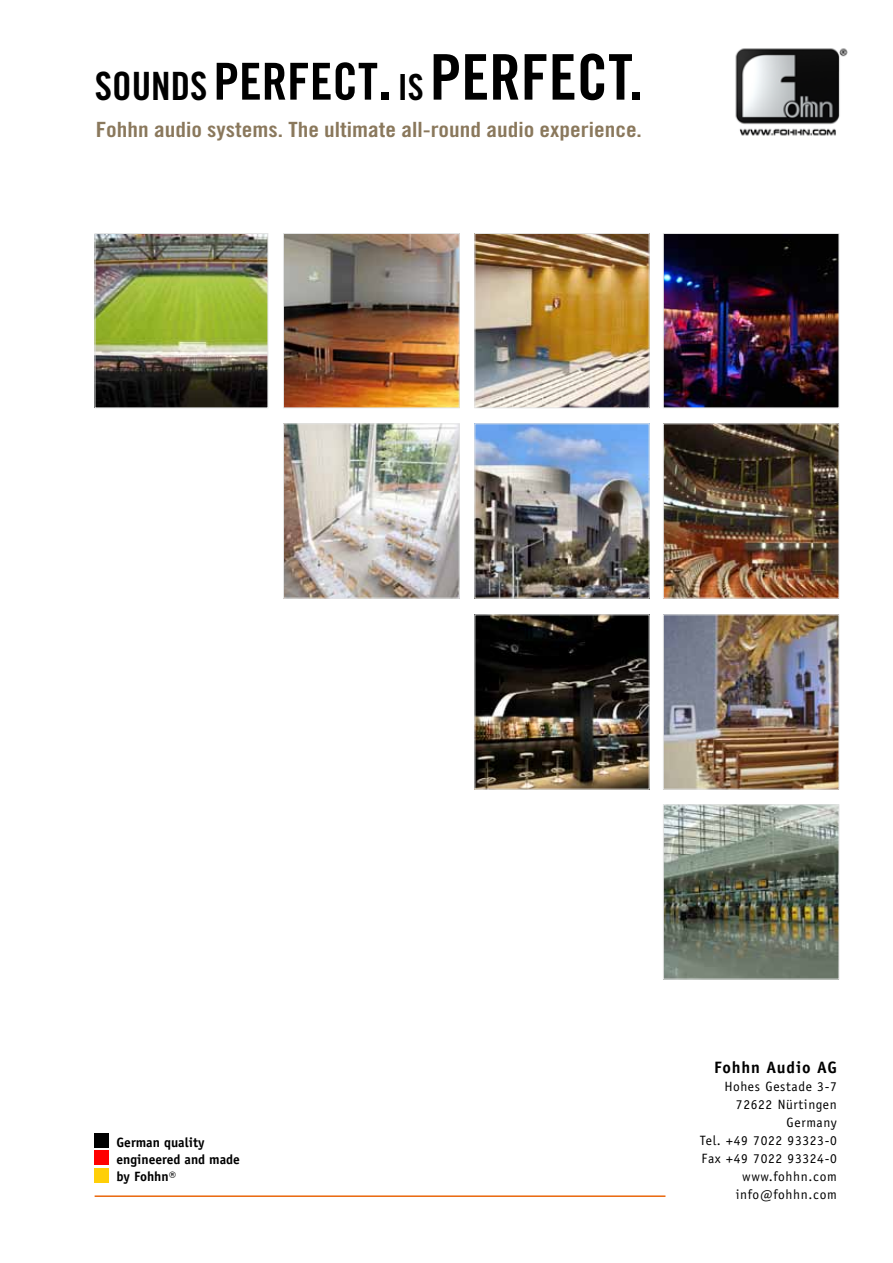
<style>
.page{position:relative;width:893px;height:1263px;background:#fff}
.page>*{position:absolute;margin:0;border:0;box-sizing:border-box;transform-origin:0 0}
.t1{font:63px "Trade Gothic Bold Cond Twenty";color:#000}
.t2{font:21px "Trade Gothic Bold Cond Twenty";color:#8a785c;scale:1.14 1}
.t3{font:700 16.5px "Officina Sans";letter-spacing:.05em;color:#000}
.t4{font:13.5px/18px "Officina Sans";letter-spacing:.05em;color:#000;text-align:right}
.t5{font:700 13.5px/17.2px "Officina Sans";color:#000}
.s1{font-size:39px}
.s2{font-size:51px}
.s3{font-size:36px}
</style>
<div class="page">
<hr style="left:95px;top:1195px;width:570px;height:2px;background:#ea670c">
<div style="left:95px;top:1133px;width:14px;height:14px;background:#000"></div>
<div style="left:95px;top:1151px;width:14px;height:14px;background:#f00"></div>
<div style="left:95px;top:1168px;width:14px;height:14px;background:#ffcf08"></div>
<img style="left:97px;top:235px;width:169px;height:171px">
<div style="left:95px;top:233px;width:173px;height:175px;border:1px solid #e3e4e4"></div>
<img style="left:285px;top:235px;width:173px;height:171px">
<div style="left:283px;top:233px;width:177px;height:175px;border:1px solid #e3e4e4"></div>
<img style="left:476px;top:235px;width:172px;height:171px">
<div style="left:474px;top:233px;width:176px;height:175px;border:1px solid #e3e4e4"></div>
<img style="left:665px;top:235px;width:172px;height:171px">
<div style="left:663px;top:233px;width:176px;height:175px;border:1px solid #e3e4e4"></div>
<img style="left:285px;top:425px;width:173px;height:171px">
<div style="left:283px;top:423px;width:177px;height:175px;border:1px solid #e3e4e4"></div>
<img style="left:476px;top:425px;width:172px;height:171px">
<div style="left:474px;top:423px;width:176px;height:175px;border:1px solid #e3e4e4"></div>
<img style="left:665px;top:425px;width:172px;height:171px">
<div style="left:663px;top:423px;width:176px;height:175px;border:1px solid #e3e4e4"></div>
<img style="left:476px;top:616px;width:172px;height:171px">
<img style="left:665px;top:616px;width:172px;height:171px">
<div style="left:663px;top:614px;width:176px;height:175px;border:1px solid #e3e4e4"></div>
<img style="left:665px;top:806px;width:172px;height:171px">
<div style="left:663px;top:804px;width:176px;height:175px;border:1px solid #e3e4e4"></div>
<img style="left:735px;top:48px;width:113px;height:88px">
<h1 class="t1" style="left:95px;top:39px;width:550px"><span class="s1">SOUNDS</span><span class="s2">PERFECT</span>. <span class="s3">IS</span> PERFECT.</h1>
<h2 class="t2" style="left:96px;top:117px;width:481px">Fohhn audio systems. The ultimate all-round audio experience.</h2>
<p class="t5" style="left:117px;top:1133px;width:125px">German quality engineered and made by Fohhn®</p>
<p class="t3" style="left:714px;top:1057px;width:124px">Fohhn Audio AG</p>
<p class="t4" style="left:700px;top:1077px;width:138px">Hohes Gestade 3-7<br>72622 Nürtingen<br>Germany<br>Tel. +49 7022 93323-0<br>Fax +49 7022 93324-0 www.fohhn.com info@fohhn.com</p>
</div>
